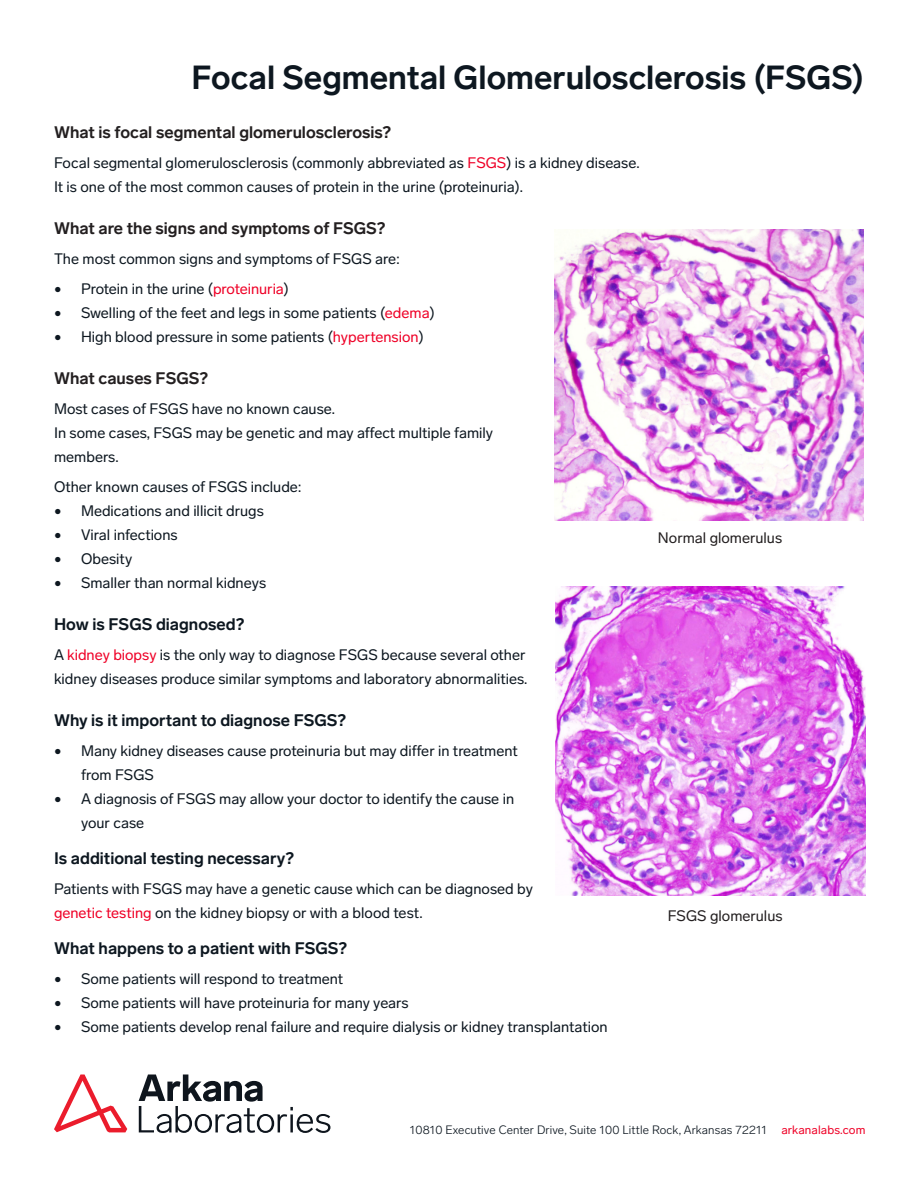
<style>
.page{position:relative;width:918px;height:1188px;background:#fff}
.page>*{position:absolute;margin:0;border:0;box-sizing:border-box;transform-origin:0 0}
.t1{font:700 33px "Lab Grotesque";color:#0d1720}
.t2{font:700 16.5px "Lab Grotesque";color:#0d1720}
.t3{font:700 16.5px "Lab Grotesque";color:#231f20}
.t4{font:15px/24px "Lab Grotesque";color:#0d1720}
.t5{font:15px "Lab Grotesque";color:#231f20}
.t6{font:300 12px "Lab Grotesque";letter-spacing:.01em;color:#0d1720}
.s1{color:#ef0027}
.s2{font-weight:400;color:#ef0027}
</style>
<div class="page">
<img style="left:554px;top:229px;width:310px;height:291px">
<svg style="left:54px;top:1074px;width:73px;height:58px"></svg>
<svg style="left:139px;top:1075px;width:191px;height:58px"></svg>
<img style="left:556px;top:586px;width:309px;height:310px">
<p class="t1" style="left:192px;top:57px;width:674px">Focal Segmental Glomerulosclerosis (FSGS)</p>
<p class="t3" style="left:54px;top:122px;width:338px">What is focal segmental glomerulosclerosis?</p>
<p class="t4" style="left:54px;top:151px;width:587px">Focal segmental glomerulosclerosis (commonly abbreviated as <span class="s1">FSGS</span>) is a kidney disease.</p>
<p class="t4" style="left:54px;top:175px;width:471px">It is one of the most common causes of protein in the urine (proteinuria).</p>
<p class="t3" style="left:54px;top:218px;width:333px">What are the signs and symptoms of FSGS?</p>
<p class="t4" style="left:54px;top:247px;width:348px">The most common signs and symptoms of FSGS are:</p>
<p class="t4" style="left:54px;top:277px;width:237px">• Protein in the urine (<span class="s1">proteinuria</span>)</p>
<p class="t4" style="left:54px;top:301px;width:382px">• Swelling of the feet and legs in some patients (<span class="s1">edema</span>)</p>
<p class="t4" style="left:54px;top:325px;width:371px">• High blood pressure in some patients (<span class="s1">hypertension</span>)</p>
<p class="t3" style="left:54px;top:368px;width:155px">What causes FSGS?</p>
<p class="t4" style="left:54px;top:397px;width:283px">Most cases of FSGS have no known cause.</p>
<p class="t4" style="left:54px;top:421px;width:441px">In some cases, FSGS may be genetic and may affect multiple family</p>
<p class="t4" style="left:54px;top:445px;width:66px">members.</p>
<p class="t4" style="left:54px;top:475px;width:249px">Other known causes of FSGS include:</p>
<p class="t4" style="left:54px;top:499px;width:211px">• Medications and illicit drugs</p>
<p class="t4" style="left:54px;top:523px;width:125px">• Viral infections</p>
<p class="t4" style="left:54px;top:547px;width:80px">• Obesity</p>
<p class="t4" style="left:54px;top:571px;width:214px">• Smaller than normal kidneys</p>
<p class="t2" style="left:54px;top:614px;width:192px">How is FSGS diagnosed?</p>
<p class="t4" style="left:54px;top:643px;width:473px">A <span class="s1">kidney biopsy</span> is the only way to diagnose FSGS because several other</p>
<p class="t4" style="left:54px;top:667px;width:475px">kidney diseases produce similar symptoms and laboratory abnormalities.</p>
<p class="t2" style="left:54px;top:710px;width:293px">Why is it important to diagnose FSGS?</p>
<p class="t4" style="left:81px;top:739px;width:438px;text-indent:-27px">• Many kidney diseases cause proteinuria but may differ in treatment from FSGS</p>
<p class="t4" style="left:81px;top:787px;width:435px;text-indent:-27px">• A diagnosis of FSGS may allow your doctor to identify the cause in your case</p>
<p class="t2" style="left:54px;top:848px;width:241px">Is additional testing necessary?</p>
<p class="t4" style="left:54px;top:877px;width:481px">Patients with FSGS may have a genetic cause which can be diagnosed by <span class="s1">genetic testing</span> on the kidney biopsy or with a blood test.</p>
<p class="t2" style="left:54px;top:938px;width:294px">What happens to a patient with FSGS?</p>
<p class="t4" style="left:54px;top:967px;width:291px">• Some patients will respond to treatment</p>
<p class="t4" style="left:54px;top:991px;width:356px">• Some patients will have proteinuria for many years</p>
<p class="t4" style="left:54px;top:1015px;width:555px">• Some patients develop renal failure and require dialysis or kidney transplantation</p>
<p class="t5" style="left:658px;top:529px;width:126px">Normal glomerulus</p>
<p class="t5" style="left:668px;top:907px;width:116px">FSGS glomerulus</p>
<p class="t6" style="left:410px;top:1123px;width:457px">10810 Executive Center Drive, Suite 100 Little Rock, Arkansas 72211 <span class="s2">arkanalabs.com</span></p>
</div>
